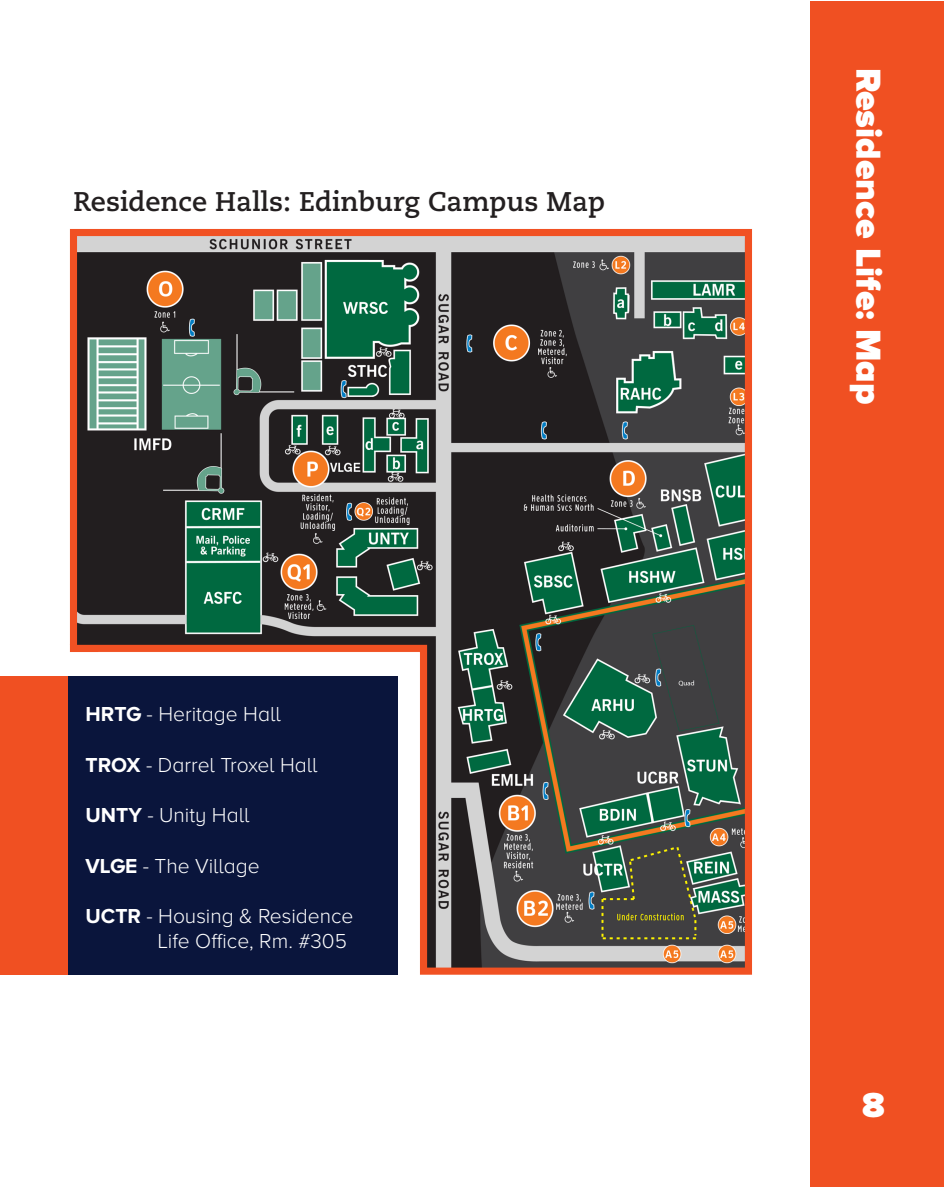
<style>
.page{position:relative;width:945px;height:1187px;background:#fff}
.page>*{position:absolute;margin:0;border:0;box-sizing:border-box;transform-origin:0 0}
.t1{font:900 36px "Proxima Nova A";color:#fff}
.t2{font:700 27px "Caecilia LT Std";color:#231f20}
.t3{font:300 21px/25.2px "Proxima Nova A";color:#fff}
.s1{font-weight:700}
</style>
<div class="page">
<div style="left:811px;top:1px;width:133px;height:1185px;background:#f05022"></div>
<img style="left:69px;top:229px;width:683px;height:746px">
<div style="left:68px;top:676px;width:330px;height:299px;background:#0a153c"></div>
<div style="left:0;top:676px;width:68px;height:299px;background:#f05022"></div>
<p class="t2" style="left:74px;top:186px;width:533px">Residence Halls: Edinburg Campus Map</p>
<p class="t3" style="left:86px;top:702px;width:197px"><span class="s1">HRTG</span> - Heritage Hall</p>
<p class="t3" style="left:86px;top:752px;width:234px"><span class="s1">TROX</span> - Darrel Troxel Hall</p>
<p class="t3" style="left:86px;top:802px;width:165px"><span class="s1">UNTY</span> - Unity Hall</p>
<p class="t3" style="left:86px;top:853px;width:176px"><span class="s1">VLGE</span> - The Village</p>
<p class="t3" style="left:158px;top:903px;width:197px;text-indent:-72px"><span class="s1">UCTR</span> - Housing &amp; Residence<br>Life Office, Rm. #305</p>
<p class="t1" style="left:890px;top:68px;width:338px;rotate:90deg">Residence Life: Map</p>
<p class="t1" style="left:862px;top:1084px;width:24px">8</p>
</div>
